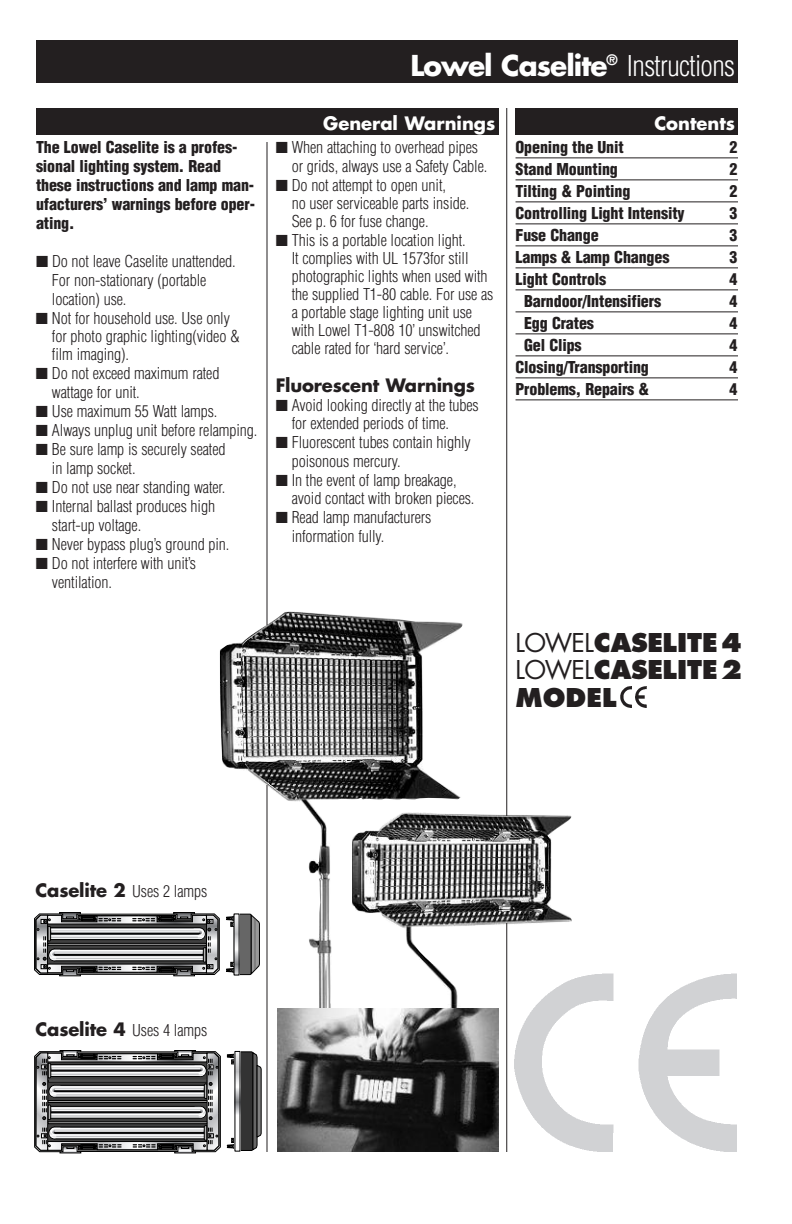
<style>
.page{position:relative;width:792px;height:1224px;background:#fff}
.page>*{position:absolute;margin:0;border:0;box-sizing:border-box;transform-origin:0 0}
.t1{font:700 28px "Futura";letter-spacing:-.035em;color:#fff}
.t2{font:800 25.2px/27.6px "Futura";color:#231f20;text-align:justify}
.t3{font:700 18px "Futura";color:#fff}
.t4{font:700 18px "Futura";letter-spacing:-.01em;color:#231f20}
.t5{font:300 condensed 16px/18px "Helvetica";letter-spacing:-.005em;color:#231f20}
.t6{font:900 condensed 16px/19px "Helvetica";letter-spacing:-.01em;color:#231f20}
.s1{font-family:"Helvetica";font-weight:300;font-stretch:condensed}
.s2{font-weight:400}
.s3{font-family:"Futura";font-weight:700;font-stretch:normal;font-size:18px}
</style>
<div class="page">
<img style="left:220px;top:612px;width:352px;height:447px">
<hr style="left:516px;top:158px;width:222px;height:1px;background:#231f20">
<hr style="left:516px;top:180px;width:222px;height:1px;background:#231f20">
<hr style="left:516px;top:202px;width:222px;height:1px;background:#231f20">
<hr style="left:516px;top:224px;width:222px;height:1px;background:#231f20">
<hr style="left:516px;top:246px;width:222px;height:1px;background:#231f20">
<hr style="left:516px;top:268px;width:222px;height:1px;background:#231f20">
<hr style="left:516px;top:290px;width:222px;height:1px;background:#231f20">
<hr style="left:516px;top:312px;width:222px;height:1px;background:#231f20">
<hr style="left:516px;top:334px;width:222px;height:1px;background:#231f20">
<hr style="left:516px;top:356px;width:222px;height:1px;background:#231f20">
<hr style="left:516px;top:378px;width:222px;height:1px;background:#231f20">
<hr style="left:516px;top:400px;width:222px;height:1px;background:#231f20">
<hr style="left:267px;top:785px;width:1px;height:367px;background:#231f20">
<hr style="left:506px;top:923px;width:1px;height:229px;background:#231f20">
<div style="left:36px;top:40px;width:702px;height:43px;background:#231f20"></div>
<hr style="left:267px;top:142px;width:1px;height:483px;background:#231f20">
<hr style="left:506px;top:108px;width:1px;height:708px;background:#231f20">
<img style="left:277px;top:1008px;width:221px;height:144px">
<img style="left:621px;top:687px;width:25px;height:20px">
<img style="left:514px;top:974px;width:223px;height:178px">
<svg style="left:226px;top:916px;width:8px;height:11px"></svg>
<svg style="left:226px;top:962px;width:8px;height:10px"></svg>
<div style="left:234px;top:914px;width:17px;height:61px;background:#666;border-radius:2px"></div>
<div style="left:234px;top:914px;width:18px;height:61px;border:1px solid #000;border-radius:2px"></div>
<svg style="left:250px;top:913px;width:10px;height:62px"></svg>
<hr style="left:255px;top:919px;width:1px;height:50px;background:#666">
<div style="left:59px;top:912px;width:22px;height:7px;border:1px solid #000"></div>
<div style="left:174px;top:912px;width:21px;height:7px;border:1px solid #000"></div>
<div style="left:59px;top:969px;width:22px;height:7px;border:1px solid #000"></div>
<svg style="left:34px;top:913px;width:186px;height:62px;background:#737374"></svg>
<svg style="left:236px;top:915px;width:2px;height:58px"></svg>
<div style="left:60px;top:1050px;width:21px;height:7px;border:1px solid #000"></div>
<div style="left:175px;top:1050px;width:21px;height:7px;border:1px solid #000"></div>
<svg style="left:235px;top:1052px;width:18px;height:98px"></svg>
<div style="left:235px;top:1051px;width:18px;height:100px;border:1px solid #000;border-radius:2px"></div>
<svg style="left:252px;top:1051px;width:10px;height:100px"></svg>
<svg style="left:227px;top:1054px;width:7px;height:10px"></svg>
<svg style="left:227px;top:1138px;width:7px;height:11px"></svg>
<svg style="left:34px;top:1051px;width:187px;height:102px;background:#777878"></svg>
<svg style="left:236px;top:1053px;width:2px;height:97px"></svg>
<div style="left:36px;top:108px;width:462px;height:27px;background:#231f20"></div>
<div style="left:516px;top:108px;width:222px;height:27px;background:#231f20"></div>
<p class="t6" style="left:36px;top:139px;width:221px">The Lowel Caselite is a profes&shy;sional lighting system. Read these instructions and lamp man&shy;ufacturers’ warnings before oper&shy;ating.</p>
<p class="t5" style="left:52px;top:253px;width:185px;line-height:19px;text-indent:-16px">■ Do not leave Caselite unattended.<br>For non-stationary (portable location) use.</p>
<p class="t5" style="left:52px;top:311px;width:189px;text-indent:-16px">■ Not for household use. Use only for photo graphic lighting(video &amp; film imaging).</p>
<p class="t5" style="left:52px;top:365px;width:169px;line-height:19px;text-indent:-16px">■ Do not exceed maximum rated wattage for unit.</p>
<p class="t5" style="left:36px;top:404px;width:183px">■ Use maximum 55 Watt lamps.</p>
<p class="t5" style="left:36px;top:423px;width:223px">■ Always unplug unit before relamping.</p>
<p class="t5" style="left:52px;top:441px;width:175px;line-height:19px;text-indent:-16px">■ Be sure lamp is securely seated in lamp socket.</p>
<p class="t5" style="left:36px;top:480px;width:191px">■ Do not use near standing water.</p>
<p class="t5" style="left:52px;top:498px;width:165px;line-height:19px;text-indent:-16px">■ Internal ballast produces high start-up voltage.</p>
<p class="t5" style="left:36px;top:537px;width:195px">■ Never bypass plug’s ground pin.</p>
<p class="t5" style="left:52px;top:555px;width:146px;line-height:19px;text-indent:-16px">■ Do not interfere with unit’s ventilation.</p>
<h1 class="t1" style="left:411px;top:53px;width:326px">Lowel Caselite<sup>®</sup> <span class="s1">Instructions</span></h1>
<p class="t3" style="left:323px;top:115px;width:174px">General Warnings</p>
<p class="t3" style="left:654px;top:115px;width:82px">Contents</p>
<p class="t5" style="left:292px;top:139px;width:197px;line-height:19px;text-indent:-16px">■ When attaching to overhead pipes or grids, always use a Safety Cable.</p>
<p class="t5" style="left:292px;top:178px;width:179px;text-indent:-16px">■ Do not attempt to open unit,<br>no user serviceable parts inside.<br>See p. 6 for fuse change.</p>
<p class="t5" style="left:292px;top:233px;width:203px;text-indent:-16px">■ This is a portable location light.<br>It complies with UL 1573for still photographic lights when used with the supplied T1-80 cable. For use as a portable stage lighting unit use with Lowel T1-808 10’ unswitched cable rated for ‘hard service’.</p>
<p class="t4" style="left:276px;top:377px;width:201px">Fluorescent Warnings</p>
<p class="t5" style="left:292px;top:398px;width:189px;text-indent:-16px">■ Avoid looking directly at the tubes for extended periods of time.</p>
<p class="t5" style="left:292px;top:434px;width:180px;line-height:19px;text-indent:-16px">■ Fluorescent tubes contain highly poisonous mercury.</p>
<p class="t5" style="left:292px;top:473px;width:184px;text-indent:-16px">■ In the event of lamp breakage, avoid contact with broken pieces.</p>
<p class="t5" style="left:292px;top:509px;width:141px;line-height:19px;text-indent:-16px">■ Read lamp manufacturers information fully.</p>
<p class="t6" style="left:516px;top:139px;width:110px">Opening the Unit</p>
<p class="t6" style="left:730px;top:139px;width:9px">2</p>
<p class="t6" style="left:516px;top:161px;width:104px">Stand Mounting</p>
<p class="t6" style="left:730px;top:161px;width:9px">2</p>
<p class="t6" style="left:516px;top:183px;width:116px">Tilting &amp; Pointing</p>
<p class="t6" style="left:730px;top:183px;width:9px">2</p>
<p class="t6" style="left:516px;top:205px;width:171px">Controlling Light Intensity</p>
<p class="t6" style="left:730px;top:205px;width:9px">3</p>
<p class="t6" style="left:516px;top:227px;width:85px">Fuse Change</p>
<p class="t6" style="left:730px;top:227px;width:9px">3</p>
<p class="t6" style="left:516px;top:249px;width:155px">Lamps &amp; Lamp Changes</p>
<p class="t6" style="left:730px;top:249px;width:9px">3</p>
<p class="t6" style="left:516px;top:271px;width:92px">Light Controls</p>
<p class="t6" style="left:730px;top:271px;width:9px">4</p>
<p class="t6" style="left:524px;top:293px;width:139px">Barndoor/Intensifiers</p>
<p class="t6" style="left:730px;top:293px;width:9px">4</p>
<p class="t6" style="left:524px;top:315px;width:71px">Egg Crates</p>
<p class="t6" style="left:730px;top:315px;width:9px">4</p>
<p class="t6" style="left:524px;top:337px;width:59px">Gel Clips</p>
<p class="t6" style="left:730px;top:337px;width:9px">4</p>
<p class="t6" style="left:516px;top:359px;width:135px">Closing/Transporting</p>
<p class="t6" style="left:730px;top:359px;width:9px">4</p>
<p class="t6" style="left:516px;top:381px;width:135px">Problems, Repairs &amp;</p>
<p class="t6" style="left:730px;top:381px;width:9px">4</p>
<h2 class="t2" style="left:516px;top:630px;width:228px"><span class="s2">LOWEL</span>CASELITE4<br><span class="s2">LOWEL</span>CASELITE2<br>MODEL</h2>
<p class="t5" style="left:36px;top:883px;width:173px"><span class="s3">Caselite 2</span> Uses 2 lamps</p>
<p class="t5" style="left:36px;top:1022px;width:173px"><span class="s3">Caselite 4</span> Uses 4 lamps</p>
</div>
